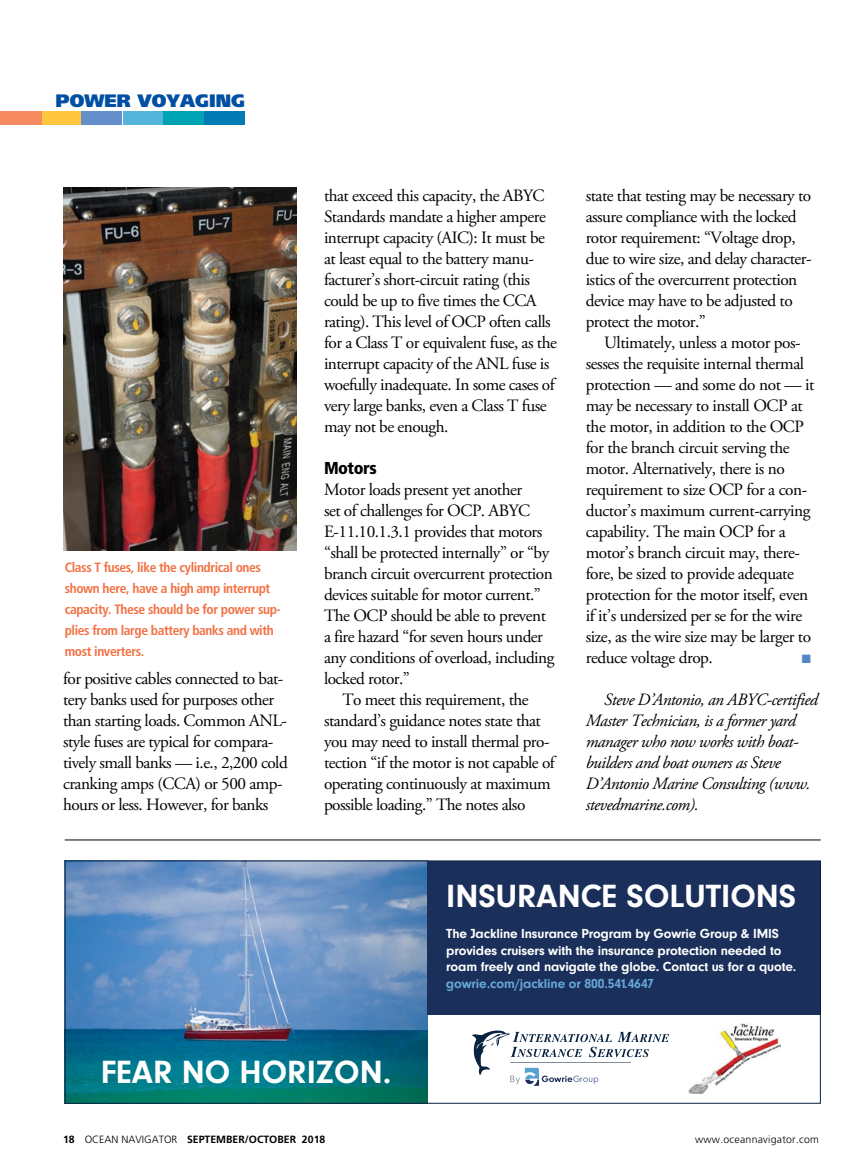
<style>
.page{position:relative;width:864px;height:1175px;background:#fff}
.page>*{position:absolute;margin:0;border:0;box-sizing:border-box;transform-origin:0 0}
.t1{font:33.45px "Neuzeit Bld";color:#fff}
.t2{font:900 18px "Frutiger";color:#004fa3}
.t3{font:17.25px/21px "Adobe Garamond Pro";letter-spacing:-.03em;color:#000}
.t4{font:italic 17.25px/21px "Adobe Garamond Pro";letter-spacing:-.03em;color:#000}
.t5{font:900 condensed 17.25px "Frutiger";letter-spacing:-.03em;color:#000}
.t6{font:13.65px/16.6px "Neuzeit Bld";letter-spacing:-.01em;color:#fff}
.t7{font:13.65px "Neuzeit Bld";letter-spacing:-.01em;color:#67a7d7}
.t8{font:700 condensed 13.5px/21px "Frutiger";letter-spacing:-.03em;color:#f37043}
.t9{font:12px "Zapf Dingbats";color:#5486c6}
.t10{font:700 10.5px "Frutiger";color:#000}
.t11{font:300 10.5px "Frutiger";letter-spacing:.025em;color:#000}
.s1{font-weight:300}
</style>
<div class="page">
<div style="left:41px;top:112px;width:40px;height:13px;background:#ffc73f"></div>
<div style="left:82px;top:112px;width:40px;height:13px;background:#648fca"></div>
<div style="left:123px;top:112px;width:40px;height:13px;background:#54b5da"></div>
<div style="left:164px;top:112px;width:40px;height:13px;background:#00a3b3"></div>
<div style="left:205px;top:112px;width:40px;height:13px;background:#007bb4"></div>
<div style="left:0;top:112px;width:42px;height:13px;background:#f68b62"></div>
<img style="left:63px;top:188px;width:234px;height:362px">
<img style="left:67px;top:862px;width:360px;height:239px">
<div style="left:427px;top:860px;width:394px;height:154px;background:#1a2f5a"></div>
<img style="left:688px;top:1023px;width:92px;height:70px">
<svg style="left:472px;top:1030px;width:197px;height:55px"></svg>
<div style="left:65px;top:860px;width:756px;height:243px;border:1px solid #082340"></div>
<hr style="left:65px;top:839px;width:756px;height:1px;background:#000">
<p class="t2" style="left:55px;top:89px;width:191px">POWER VOYAGING</p>
<p class="t8" style="left:65px;top:556px;width:218px">Class T fuses, like the cylindrical ones shown here, have a high amp interrupt capacity. These should be for power sup&shy;plies from large battery banks and with most inverters.</p>
<p class="t3" style="left:63px;top:669px;width:226px">for positive cables connected to bat&shy;tery banks used for purposes other than starting loads. Common ANL&shy;style fuses are typical for compara&shy;tively small banks — i.e., 2,200 cold cranking amps (CCA) or 500 amp&shy;hours or less. However, for banks</p>
<p class="t3" style="left:324px;top:186px;width:234px">that exceed this capacity, the ABYC Standards mandate a higher ampere interrupt capacity (AIC): It must be at least equal to the battery manu&shy;facturer’s short-circuit rating (this could be up to five times the CCA rating). This level of OCP often calls for a Class T or equivalent fuse, as the interrupt capacity of the ANL fuse is woefully inadequate. In some cases of very large banks, even a Class T fuse may not be enough.</p>
<p class="t5" style="left:324px;top:458px;width:54px">Motors</p>
<p class="t3" style="left:324px;top:480px;width:232px">Motor loads present yet another<br>set of challenges for OCP. ABYC E-11.10.1.3.1 provides that motors “shall be protected internally” or “by branch circuit overcurrent protection devices suitable for motor current.” The OCP should be able to prevent a fire hazard “for seven hours under any conditions of overload, including locked rotor.”</p>
<p class="t3" style="left:324px;top:689px;width:232px;text-indent:18px">To meet this requirement, the standard’s guidance notes state that you may need to install thermal pro&shy;tection “if the motor is not capable of operating continuously at maximum possible loading.” The notes also</p>
<p class="t3" style="left:586px;top:186px;width:227px">state that testing may be necessary to assure compliance with the locked rotor requirement: “Voltage drop, due to wire size, and delay character&shy;istics of the overcurrent protection device may have to be adjusted to protect the motor.”</p>
<p class="t3" style="left:586px;top:333px;width:230px;text-indent:18px">Ultimately, unless a motor pos&shy;sesses the requisite internal thermal protection — and some do not — it may be necessary to install OCP at the motor, in addition to the OCP for the branch circuit serving the motor. Alternatively, there is no requirement to size OCP for a con&shy;ductor’s maximum current-carrying capability. The main OCP for a motor’s branch circuit may, there&shy;fore, be sized to provide adequate protection for the motor itself, even if it’s undersized per se for the wire size, as the wire size may be larger to reduce voltage drop.</p>
<p class="t9" style="left:802px;top:653px;width:11px">■</p>
<p class="t4" style="left:586px;top:690px;width:234px;text-indent:18px">Steve D’Antonio, an ABYC-certified<br>Master Technician, is a former yard manager who now works with boat&shy;builders and boat owners as Steve<br>D’Antonio Marine Consulting (www. stevedmarine.com).</p>
<h1 class="t1" style="left:446px;top:875px;width:352px">INSURANCE SOLUTIONS</h1>
<p class="t6" style="left:446px;top:924px;width:352px">The Jackline Insurance Program by Gowrie Group &amp; IMIS provides cruisers with the insurance protection needed to roam freely and navigate the globe. Contact us for a quote.</p>
<p class="t7" style="left:446px;top:975px;width:209px">gowrie.com/jackline or 800.541.4647</p>
<h1 class="t1" style="left:101px;top:1051px;width:292px">FEAR NO HORIZON.</h1>
<p class="t10" style="left:63px;top:1133px;width:264px">18 <span class="s1">OCEAN NAVIGATOR</span> SEPTEMBER/OCTOBER 2018</p>
<p class="t11" style="left:695px;top:1132px;width:125px">www.oceannavigator.com</p>
</div>
